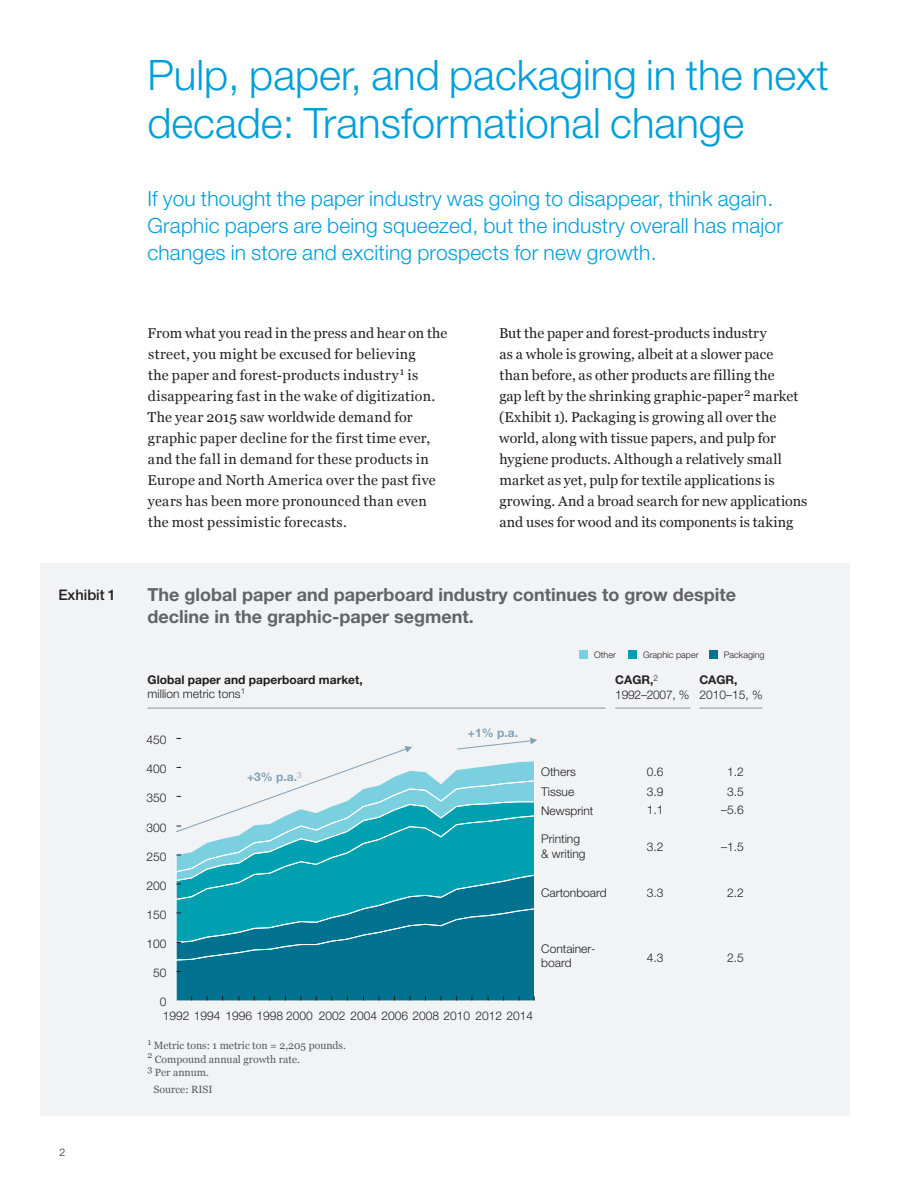
<style>
.page{position:relative;width:918px;height:1188px;background:#fff}
.page>*{position:absolute;margin:0;border:0;box-sizing:border-box;transform-origin:0 0}
.t1{font:300 42px/48px "Helvetica Neue LT Std";color:#009fda}
.t2{font:300 21px/27px "Helvetica Neue LT Std";letter-spacing:.01em;color:#009fda}
.t3{font:700 18px/22.5px "Helvetica Neue LT Std";color:#636366}
.t4{font:900 15px/21px "Helvetica Neue LT Std";color:#231f20}
.t5{font:500 14.7px "Helvetica Neue LT Std";color:#231f20}
.t6{font:14.25px/21px "Georgia";letter-spacing:.01em;color:#231f20}
.t7{font:300 12px/19px "Helvetica Neue LT Std";color:#211e1e}
.t8{font:700 12px/14.4px "Helvetica Neue LT Std";color:#211e1e}
.t9{font:300 12px/15px "Helvetica Neue LT Std";letter-spacing:-.02em;color:#231f20}
.t10{font:700 12px "Helvetica Neue LT Std";color:#7ea1b7}
.t11{font:700 12px "Helvetica Neue LT Std";color:#231f20}
.t12{font:10.5px/13.5px "Georgia";color:#57585a}
.t13{font:300 10.5px "Helvetica Neue LT Std";color:#231f20}
.t14{font:300 9px "Helvetica Neue LT Std";color:#231f20}
.s1{font-weight:300}
.s2{font-weight:700}
</style>
<div class="page">
<div style="left:40px;top:563px;width:810px;height:553px;background:#f2f3f4"></div>
<hr style="left:148px;top:708px;width:458px;height:1px;background:#919295">
<hr style="left:615px;top:708px;width:75px;height:1px;background:#919295">
<hr style="left:699px;top:708px;width:63px;height:1px;background:#919295">
<svg style="left:176px;top:737px;width:361px;height:264px"></svg>
<div style="left:579px;top:650px;width:9px;height:9px;background:#7bd0e0"></div>
<div style="left:628px;top:650px;width:9px;height:9px;background:#00a0b0"></div>
<div style="left:709px;top:650px;width:9px;height:9px;background:#00718e"></div>
<p class="t5" style="left:58px;top:586px;width:59px">Exhibit 1</p>
<p class="t13" style="left:60px;top:1145px;width:7px">2</p>
<h1 class="t1" style="left:147px;top:50px;width:683px">Pulp, paper, and packaging in the next decade: Transformational change</h1>
<h2 class="t2" style="left:147px;top:185px;width:637px">If you thought the paper industry was going to disappear, think again.<br>Graphic papers are being squeezed, but the industry overall has major changes in store and exciting prospects for new growth.</h2>
<p class="t6" style="left:148px;top:323px;width:301px">From what you read in the press and hear on the street, you might be excused for believing<br>the paper and forest-products industry<sup>1</sup> is disappearing fast in the wake of digitization.<br>The year 2015 saw worldwide demand for graphic paper decline for the first time ever, and the fall in demand for these products in Europe and North America over the past five years has been more pronounced than even the most pessimistic forecasts.</p>
<p class="t6" style="left:499px;top:323px;width:310px">But the paper and forest-products industry<br>as a whole is growing, albeit at a slower pace<br>than before, as other products are filling the<br>gap left by the shrinking graphic-paper<sup>2</sup> market (Exhibit 1). Packaging is growing all over the world, along with tissue papers, and pulp for hygiene products. Although a relatively small market as yet, pulp for textile applications is growing. And a broad search for new applications and uses for wood and its components is taking</p>
<p class="t4" style="left:148px;top:428px;width:567px">CDP 2017<br>Pulp, paper, and packaging in the next decade: Transformational change<br>Exhibit 1 of 5</p>
<p class="t3" style="left:148px;top:582px;width:590px">The global paper and paperboard industry continues to grow despite decline in the graphic-paper segment.</p>
<p class="t8" style="left:148px;top:672px;width:217px">Global paper and paperboard market, <span class="s1">million metric tons</span><sup>1</sup></p>
<p class="t14" style="left:594px;top:649px;width:23px">Other</p>
<p class="t14" style="left:643px;top:649px;width:57px">Graphic paper</p>
<p class="t14" style="left:724px;top:649px;width:42px">Packaging</p>
<p class="t9" style="left:615px;top:672px;width:76px"><span class="s2">CAGR,</span><sup>2<br></sup>1992–2007, %</p>
<p class="t11" style="left:699px;top:672px;width:40px">CAGR,</p>
<p class="t9" style="left:699px;top:687px;width:65px">2010–15, %</p>
<p class="t7" style="left:146px;top:730px;width:22px">450</p>
<p class="t7" style="left:146px;top:759px;width:22px">400</p>
<p class="t7" style="left:146px;top:788px;width:22px">350</p>
<p class="t7" style="left:146px;top:818px;width:22px">300</p>
<p class="t7" style="left:146px;top:847px;width:22px">250</p>
<p class="t7" style="left:146px;top:876px;width:22px">200</p>
<p class="t7" style="left:146px;top:905px;width:22px">150</p>
<p class="t7" style="left:146px;top:934px;width:22px">100</p>
<p class="t7" style="left:153px;top:963px;width:15px">50</p>
<p class="t7" style="left:160px;top:992px;width:8px">0</p>
<p class="t10" style="left:247px;top:769px;width:56px">+3% p.a.<sup>3</sup></p>
<p class="t10" style="left:468px;top:726px;width:52px">+1% p.a.</p>
<p class="t7" style="left:163px;top:1006px;width:372px">1992 1994 1996 1998 2000 2002 2004 2006 2008 2010 2012 2014</p>
<p class="t12" style="left:148px;top:1039px;width:200px"><sup>1</sup> Metric tons: 1 metric ton = 2,205 pounds.<br><sup>2</sup> Compound annual growth rate.<br><sup>3</sup> Per annum.</p>
<p class="t12" style="left:154px;top:1083px;width:60px">Source: RISI</p>
<p class="t7" style="left:541px;top:762px;width:36px">Others</p>
<p class="t7" style="left:541px;top:782px;width:35px">Tissue</p>
<p class="t7" style="left:541px;top:801px;width:54px">Newsprint</p>
<p class="t7" style="left:541px;top:832px;width:46px;line-height:14.4px">Printing &amp; writing</p>
<p class="t7" style="left:541px;top:883px;width:67px">Cartonboard</p>
<p class="t7" style="left:541px;top:941px;width:56px;line-height:14.4px">Container&shy;board</p>
<p class="t7" style="left:647px;top:762px;width:18px;text-align:justify">0.6<br>3.9<br>1.1</p>
<p class="t7" style="left:647px;top:837px;width:18px">3.2</p>
<p class="t7" style="left:647px;top:883px;width:18px">3.3</p>
<p class="t7" style="left:647px;top:948px;width:18px">4.3</p>
<p class="t7" style="left:721px;top:762px;width:24px;text-align:center">1.2<br>3.5 –5.6</p>
<p class="t7" style="left:721px;top:837px;width:24px">–1.5</p>
<p class="t7" style="left:727px;top:883px;width:18px">2.2</p>
<p class="t7" style="left:727px;top:948px;width:18px">2.5</p>
</div>
